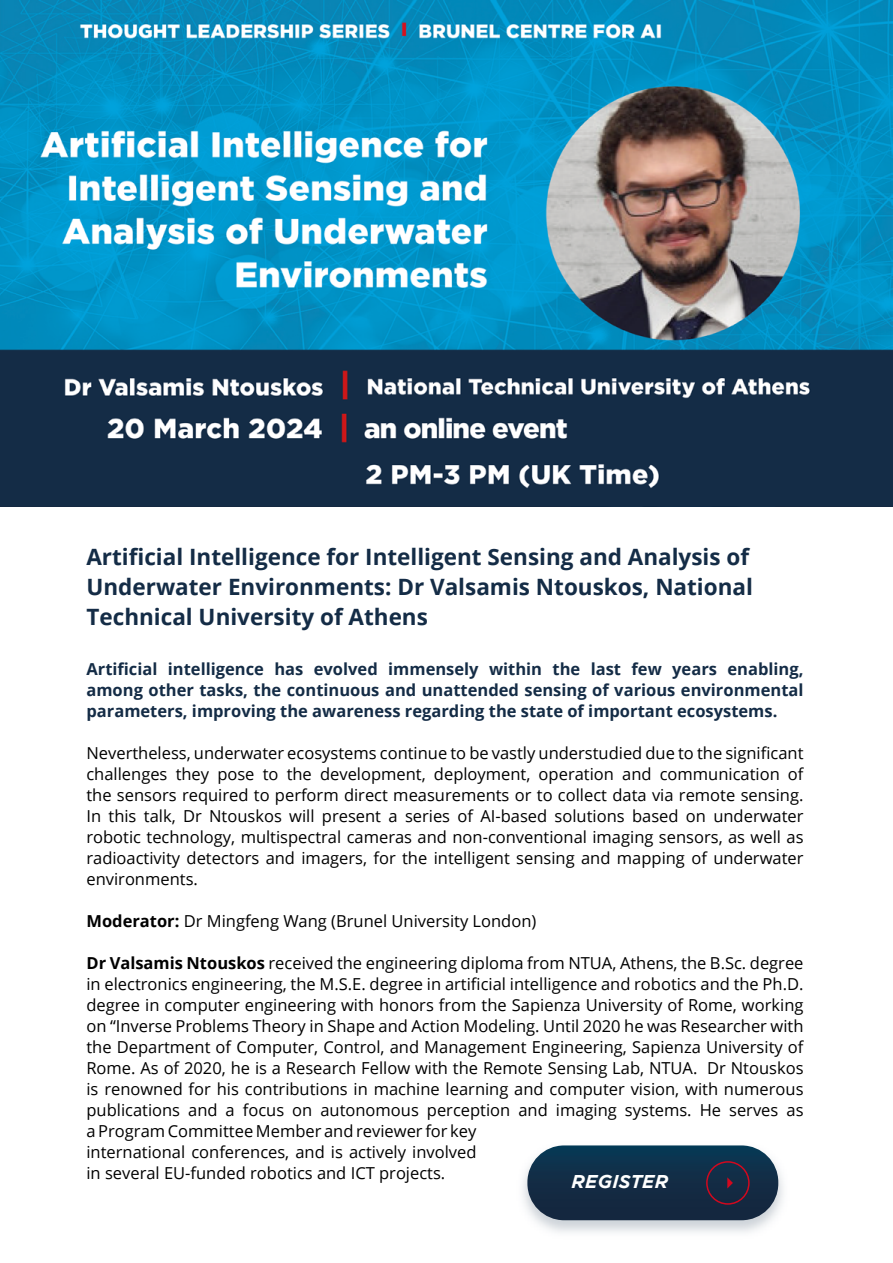
<style>
.page{position:relative;width:893px;height:1263px;background:#fff}
.page>*{position:absolute;margin:0;border:0;box-sizing:border-box;transform-origin:0 0}
.t1{font:700 22.5px/30px "Open Sans";color:#142c46}
.t2{font:italic 700 18.45px "Gotham";letter-spacing:.01em;color:#fff}
.t3{font:16.5px/21px "Open Sans";color:#000;text-align:justify}
.t4{font:700 16.5px/21px "Open Sans";color:#142c46;text-align:justify}
.s1{font-weight:700}
</style>
<div class="page">
<img style="left:0;top:0;width:893px;height:506px">
<svg style="left:527px;top:1145px;width:251px;height:75px"></svg>
<h1 class="t1" style="left:86px;top:541px;width:668px">Artificial Intelligence for Intelligent Sensing and Analysis of<br>Underwater Environments: Dr Valsamis Ntouskos, National<br>Technical University of Athens</h1>
<p class="t4" style="left:86px;top:658px;width:718px">Artificial intelligence has evolved immensely within the last few years enabling, among other tasks, the continuous and unattended sensing of various environmental parameters, improving the awareness regarding the state of important ecosystems.</p>
<p class="t3" style="left:86px;top:742px;width:719px">Nevertheless, underwater ecosystems continue to be vastly understudied due to the significant challenges they pose to the development, deployment, operation and communication of the sensors required to perform direct measurements or to collect data via remote sensing.<br>In this talk, Dr Ntouskos will present a series of AI-based solutions based on underwater robotic technology, multispectral cameras and non-conventional imaging sensors, as well as radioactivity detectors and imagers, for the intelligent sensing and mapping of underwater environments.</p>
<p class="t3" style="left:86px;top:910px;width:451px"><span class="s1">Moderator:</span> Dr Mingfeng Wang (Brunel University London)</p>
<p class="t3" style="left:86px;top:952px;width:719px;text-align:left"><span class="s1">Dr Valsamis Ntouskos</span> received the engineering diploma from NTUA, Athens, the B.Sc. degree in electronics engineering, the M.S.E. degree in artificial intelligence and robotics and the Ph.D. degree in computer engineering with honors from the Sapienza University of Rome, working on “Inverse Problems Theory in Shape and Action Modeling. Until 2020 he was Researcher with the Department of Computer, Control, and Management Engineering, Sapienza University of Rome. As of 2020, he is a Research Fellow with the Remote Sensing Lab, NTUA. Dr Ntouskos is renowned for his contributions in machine learning and computer vision, with numerous publications and a focus on autonomous perception and imaging systems. He serves as a Program Committee Member and reviewer for key<br>international conferences, and is actively involved<br>in several EU-funded robotics and ICT projects.</p>
<p class="t2" style="left:572px;top:1171px;width:98px">REGISTER</p>
</div>
